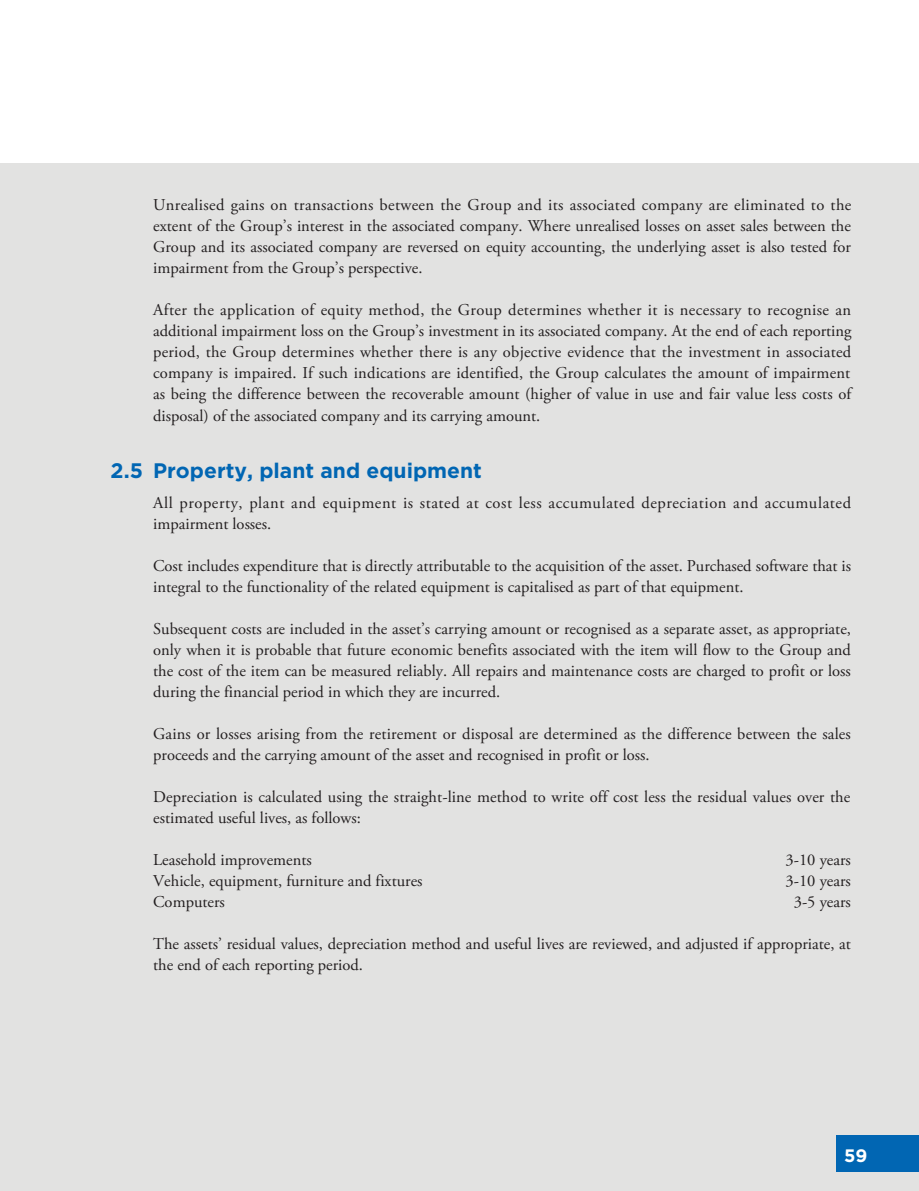
<style>
.page{position:relative;width:919px;height:1191px;background:#fff}
.page>*{position:absolute;margin:0;border:0;box-sizing:border-box;transform-origin:0 0}
.t1{font:700 21px "Gotham HTF";color:#0166b3}
.t2{font:700 18px "Gotham HTF";color:#fff}
.t3{font:16.5px/21px "Adobe Garamond Pro";color:#231f20}
.t4{font:16.5px/21px "Adobe Garamond Pro";letter-spacing:.035em;color:#231f20}
</style>
<div class="page">
<div style="left:0;top:163px;width:918px;height:1028px;background:#e2e2e1"></div>
<div style="left:836px;top:1135px;width:82px;height:36px;background:#0166b3"></div>
<p class="t3" style="left:153px;top:195px;width:699px;text-align:justify">Unrealised gains on transactions between the Group and its associated company are eliminated to the extent of the Group’s interest in the associated company. Where unrealised losses on asset sales between the Group and its associated company are reversed on equity accounting, the underlying asset is also tested for impairment from the Group’s perspective.</p>
<p class="t3" style="left:153px;top:300px;width:699px;text-align:justify">After the application of equity method, the Group determines whether it is necessary to recognise an additional impairment loss on the Group’s investment in its associated company. At the end of each reporting period, the Group determines whether there is any objective evidence that the investment in associated company is impaired. If such indications are identified, the Group calculates the amount of impairment as being the difference between the recoverable amount (higher of value in use and fair value less costs of disposal) of the associated company and its carrying amount.</p>
<p class="t1" style="left:111px;top:459px;width:373px">2.5 Property, plant and equipment</p>
<p class="t4" style="left:153px;top:492px;width:699px">All property, plant and equipment is stated at cost less accumulated depreciation and accumulated impairment losses.</p>
<p class="t3" style="left:153px;top:555px;width:699px">Cost includes expenditure that is directly attributable to the acquisition of the asset. Purchased software that is integral to the functionality of the related equipment is capitalised as part of that equipment.</p>
<p class="t3" style="left:153px;top:618px;width:699px;text-align:justify">Subsequent costs are included in the asset’s carrying amount or recognised as a separate asset, as appropriate, only when it is probable that future economic benefits associated with the item will flow to the Group and the cost of the item can be measured reliably. All repairs and maintenance costs are charged to profit or loss during the financial period in which they are incurred.</p>
<p class="t3" style="left:153px;top:723px;width:699px">Gains or losses arising from the retirement or disposal are determined as the difference between the sales proceeds and the carrying amount of the asset and recognised in profit or loss.</p>
<p class="t3" style="left:153px;top:786px;width:698px">Depreciation is calculated using the straight-line method to write off cost less the residual values over the estimated useful lives, as follows:</p>
<p class="t3" style="left:153px;top:849px;width:160px">Leasehold improvements</p>
<p class="t3" style="left:785px;top:849px;width:67px">3-10 years</p>
<p class="t3" style="left:153px;top:870px;width:271px">Vehicle, equipment, furniture and fixtures</p>
<p class="t3" style="left:785px;top:870px;width:67px">3-10 years</p>
<p class="t3" style="left:153px;top:891px;width:73px">Computers</p>
<p class="t3" style="left:793px;top:891px;width:59px">3-5 years</p>
<p class="t3" style="left:153px;top:933px;width:699px">The assets’ residual values, depreciation method and useful lives are reviewed, and adjusted if appropriate, at the end of each reporting period.</p>
<p class="t2" style="left:844px;top:1145px;width:25px">59</p>
</div>
